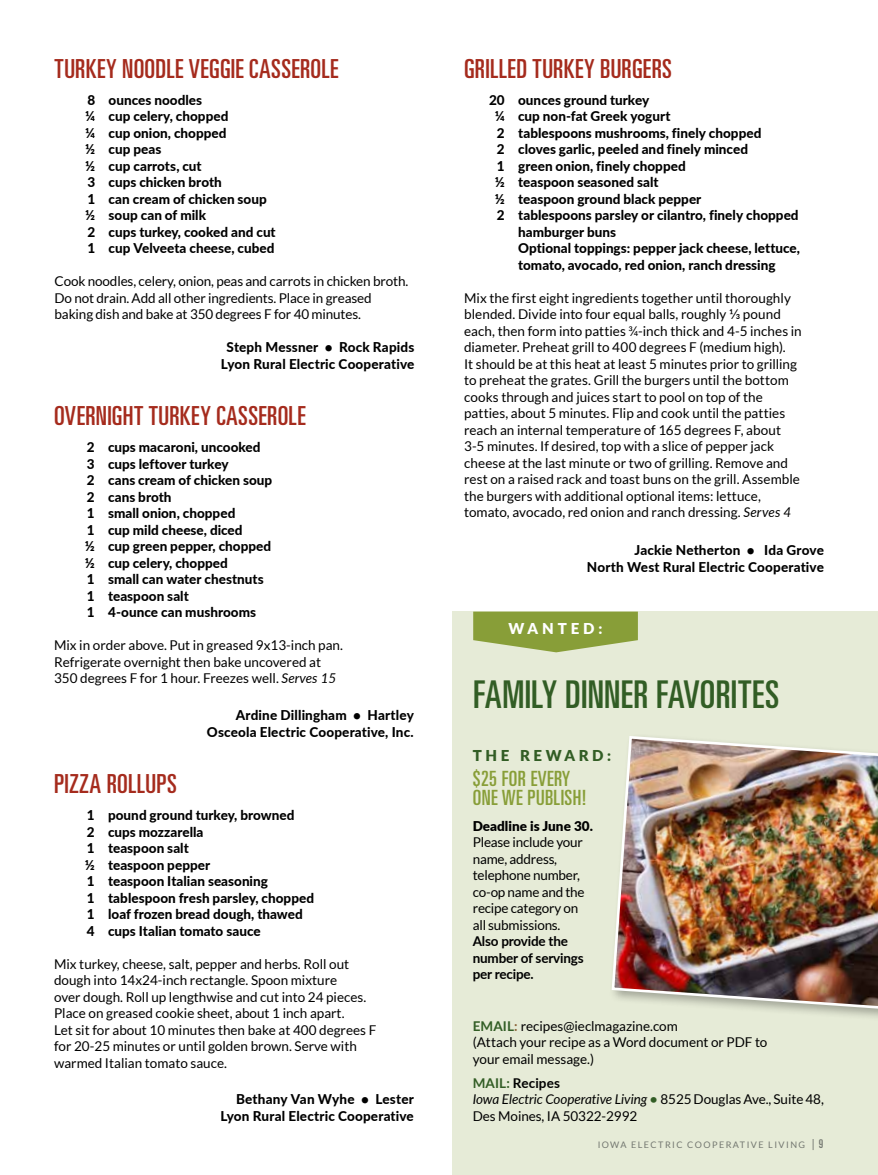
<style>
.page{position:relative;width:878px;height:1175px;background:#fff}
.page>*{position:absolute;margin:0;border:0;box-sizing:border-box;transform-origin:0 0}
.t1{font:ultra-condensed 38.25px "Univers";letter-spacing:.005em;color:#325d25}
.t2{font:ultra-condensed 26.25px "Univers";letter-spacing:.015em;color:#a52b1d}
.t3{font:ultra-condensed 21px/19.5px "Univers";letter-spacing:.02em;color:#889e38}
.t4{font:900 15px "Lato";letter-spacing:.24em;color:#325d25}
.t5{font:900 15px "Lato";letter-spacing:.26em;color:#fff}
.t6{font:13.5px/16.5px "Lato";color:#000}
.t7{font:800 13.5px/16.5px "Lato";color:#000}
.t8{font:700 13.5px/16.5px "Lato";letter-spacing:-.015em;color:#000}
.t9{font:900 13.5px "Lato";color:#000}
.t10{font:9px "Lato";letter-spacing:.16em;color:#808285}
.s1{font-style:italic}
.s2{font-weight:500}
.s3{font-weight:700;color:#325d25}
.s4{font-weight:700;color:#8c6338}
.s5{font-weight:700}
.s6{font-size:12px}
.s7{font-family:"Univers";font-stretch:ultra-condensed;font-size:12px}
</style>
<div class="page">
<hr style="left:0;top:0;width:1px;height:456px;background:#000">
<div style="left:452px;top:611px;width:426px;height:563px;background:#e6ebd7"></div>
<svg style="left:473px;top:611px;width:165px;height:41px;background:#96aa50"></svg>
<div style="left:608px;top:732px;width:270px;height:291px;background:#000;opacity:.3"></div>
<img style="left:610px;top:734px;width:268px;height:277px">
<h2 class="t2" style="left:55px;top:54px;width:285px">TURKEY NOODLE VEGGIE CASSEROLE</h2>
<p class="t7" style="left:85px;top:91px;width:192px">8 ounces noodles<br>¼ cup celery, chopped<br>¼ cup onion, chopped<br>½ cup peas<br>½ cup carrots, cut<br>3 cups chicken broth<br>1 can cream of chicken soup ½ soup can of milk<br>2 cups turkey, cooked and cut<br>1 cup Velveeta cheese, cubed</p>
<p class="t6" style="left:55px;top:273px;width:355px">Cook noodles, celery, onion, peas and carrots in chicken broth.<br>Do not drain. Add all other ingredients. Place in greased baking dish and bake at 350 degrees F for 40 minutes.</p>
<p class="t7" style="left:221px;top:338px;width:195px;text-align:center">Steph Messner • Rock Rapids<br>Lyon Rural Electric Cooperative</p>
<h2 class="t2" style="left:54px;top:401px;width:253px">OVERNIGHT TURKEY CASSEROLE</h2>
<p class="t7" style="left:85px;top:438px;width:189px">2 cups macaroni, uncooked<br>3 cups leftover turkey<br>2 cans cream of chicken soup<br>2 cans broth<br>1 small onion, chopped<br>1 cup mild cheese, diced<br>½ cup green pepper, chopped ½ cup celery, chopped<br>1 small can water chestnuts<br>1 teaspoon salt<br>1 4-ounce can mushrooms</p>
<p class="t6" style="left:54px;top:637px;width:290px">Mix in order above. Put in greased 9x13-inch pan.<br>Refrigerate overnight then bake uncovered at<br>350 degrees F for 1 hour. Freezes well. <span class="s1">Serves 15</span></p>
<p class="t7" style="left:207px;top:706px;width:208px;text-align:right">Ardine Dillingham • Hartley<br>Osceola Electric Cooperative, Inc.</p>
<h2 class="t2" style="left:54px;top:769px;width:124px">PIZZA ROLLUPS</h2>
<p class="t7" style="left:85px;top:806px;width:231px">1 pound ground turkey, browned<br>2 cups mozzarella<br>1 teaspoon salt<br>½ teaspoon pepper<br>1 teaspoon Italian seasoning<br>1 tablespoon fresh parsley, chopped<br>1 loaf frozen bread dough, thawed<br>4 cups Italian tomato sauce</p>
<p class="t6" style="left:54px;top:955px;width:324px">Mix turkey, cheese, salt, pepper and herbs. Roll out dough into 14x24-inch rectangle. Spoon mixture<br>over dough. Roll up lengthwise and cut into 24 pieces.<br>Place on greased cookie sheet, about 1 inch apart.<br>Let sit for about 10 minutes then bake at 400 degrees F for 20-25 minutes or until golden brown. Serve with warmed Italian tomato sauce.</p>
<p class="t7" style="left:220px;top:1090px;width:195px;text-align:right">Bethany Van Wyhe • Lester<br>Lyon Rural Electric Cooperative</p>
<h2 class="t2" style="left:464px;top:54px;width:209px">GRILLED TURKEY BURGERS</h2>
<p class="t7" style="left:489px;top:91px;width:162px">20 ounces ground turkey</p>
<p class="t7" style="left:494px;top:107px;width:177px">¼ cup non-fat Greek yogurt</p>
<p class="t7" style="left:497px;top:124px;width:266px">2 tablespoons mushrooms, finely chopped</p>
<p class="t7" style="left:497px;top:140px;width:252px">2 cloves garlic, peeled and finely minced</p>
<p class="t7" style="left:497px;top:157px;width:190px">1 green onion, finely chopped</p>
<p class="t7" style="left:495px;top:173px;width:165px">½ teaspoon seasoned salt</p>
<p class="t7" style="left:495px;top:190px;width:208px">½ teaspoon ground black pepper</p>
<p class="t7" style="left:497px;top:206px;width:303px">2 tablespoons parsley or cilantro, finely chopped</p>
<p class="t7" style="left:518px;top:223px;width:100px">hamburger buns</p>
<p class="t7" style="left:518px;top:239px;width:283px">Optional toppings: pepper jack cheese, lettuce,</p>
<p class="t7" style="left:518px;top:256px;width:259px">tomato, avocado, red onion, ranch dressing</p>
<p class="t6" style="left:464px;top:289px;width:339px">Mix the first eight ingredients together until thoroughly blended. Divide into four equal balls, roughly <span class="s2">1/3</span> pound each, then form into patties ¾-inch thick and 4-5 inches in diameter. Preheat grill to 400 degrees F (medium high).<br>It should be at this heat at least 5 minutes prior to grilling to preheat the grates. Grill the burgers until the bottom cooks through and juices start to pool on top of the patties, about 5 minutes. Flip and cook until the patties reach an internal temperature of 165 degrees F, about 3-5 minutes. If desired, top with a slice of pepper jack cheese at the last minute or two of grilling. Remove and rest on a raised rack and toast buns on the grill. Assemble the burgers with additional optional items: lettuce, tomato, avocado, red onion and ranch dressing. <span class="s1">Serves 4</span></p>
<p class="t7" style="left:586px;top:541px;width:238px;text-align:right">Jackie Netherton • Ida Grove<br>North West Rural Electric Cooperative</p>
<p class="t5" style="left:508px;top:617px;width:96px">WANTED:</p>
<h1 class="t1" style="left:473px;top:673px;width:308px">FAMILY DINNER FAVORITES</h1>
<p class="t4" style="left:472px;top:744px;width:140px">THE REWARD:</p>
<h3 class="t3" style="left:472px;top:768px;width:115px">$25 FOR EVERY<br>ONE WE PUBLISH!</h3>
<p class="t9" style="left:472px;top:815px;width:122px">Deadline is June 30.</p>
<p class="t6" style="left:472px;top:833px;width:113px">Please include your name, address, telephone number, co-op name and the recipe category on all submissions.</p>
<p class="t8" style="left:472px;top:932px;width:112px">Also provide the number of servings per recipe.</p>
<p class="t6" style="left:472px;top:1017px;width:296px"><span class="s3">EMAIL</span><span class="s4">:</span> recipes@ieclmagazine.com<br>(Attach your recipe as a Word document or PDF to your email message.)</p>
<p class="t6" style="left:472px;top:1074px;width:352px"><span class="s3">MAIL:</span> <span class="s5">Recipes<br></span><span class="s1">Iowa Electric Cooperative Living</span> <span class="s3">•</span> 8525 Douglas Ave., Suite 48,<br>Des Moines, IA 50322-2992</p>
<p class="t10" style="left:597px;top:1140px;width:227px">IOWA ELECTRIC COOPERATIVE LIVING <span class="s6">|</span> <span class="s7">9</span></p>
</div>
